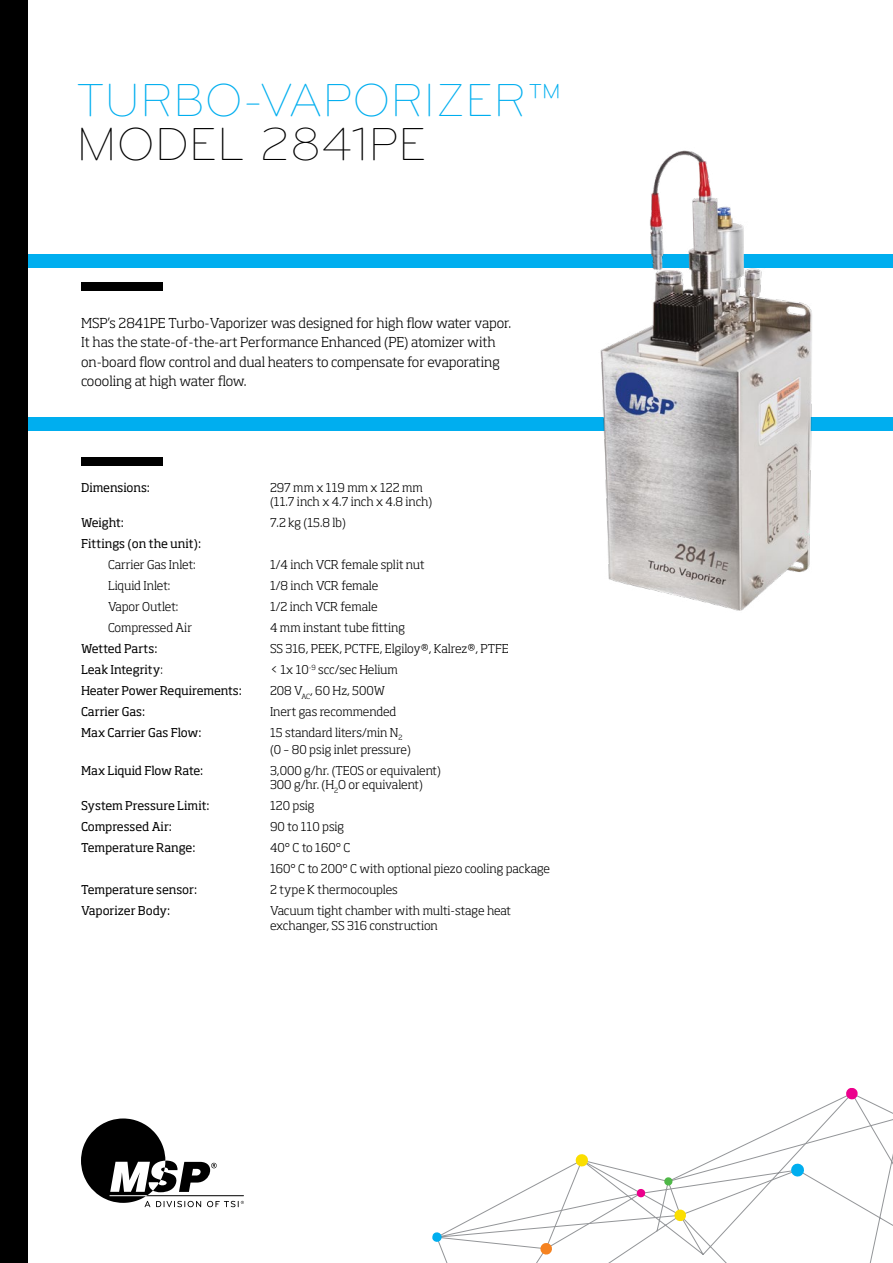
<style>
.page{position:relative;width:893px;height:1263px;background:#fff}
.page>*{position:absolute;margin:0;border:0;box-sizing:border-box;transform-origin:0 0}
.t1{font:300 48px "Bryant Pro";color:#00aeef}
.t2{font:300 48px "Bryant Pro";color:#000}
.t3{font:300 13.5px/19.5px "Soho Std";letter-spacing:-.005em;color:#000}
.t4{font:300 12px/14.4px "Soho Std";color:#000}
.t5{font:12px "Soho Std";letter-spacing:-.005em;color:#000}
.t6{font:12px "Soho Std";letter-spacing:-.025em;color:#000}
.t7{font:300 12px "Soho Std";letter-spacing:-.02em;color:#000}
.s1{font-weight:300}
</style>
<div class="page">
<div style="left:0;top:417px;width:893px;height:14px;background:#00aeef"></div>
<div style="left:0;top:254px;width:893px;height:14px;background:#00aeef"></div>
<div style="left:81px;top:282px;width:81px;height:9px;background:#000"></div>
<div style="left:81px;top:457px;width:81px;height:9px;background:#000"></div>
<div style="left:0;top:0;width:27px;height:1263px;background:#000"></div>
<img style="left:600px;top:150px;width:212px;height:461px">
<svg style="left:438px;top:1096px;width:455px;height:167px"></svg>
<svg style="left:664px;top:1177px;width:9px;height:9px"></svg>
<svg style="left:432px;top:1232px;width:10px;height:10px"></svg>
<svg style="left:540px;top:1242px;width:13px;height:13px"></svg>
<svg style="left:790px;top:1163px;width:15px;height:14px"></svg>
<svg style="left:575px;top:1153px;width:14px;height:14px"></svg>
<svg style="left:845px;top:1088px;width:13px;height:12px"></svg>
<svg style="left:674px;top:1209px;width:13px;height:13px"></svg>
<svg style="left:636px;top:1188px;width:10px;height:10px"></svg>
<svg style="left:81px;top:1118px;width:163px;height:89px"></svg>
<h1 class="t1" style="left:76px;top:72px;width:487px">TURBO-VAPORIZER™</h1>
<h1 class="t2" style="left:76px;top:116px;width:351px">MODEL 2841PE</h1>
<p class="t3" style="left:81px;top:313px;width:432px">MSP’s 2841PE Turbo-Vaporizer was designed for high flow water vapor.<br>It has the state-of-the-art Performance Enhanced (PE) atomizer with on-board flow control and dual heaters to compensate for evaporating coooling at high water flow.</p>
<p class="t5" style="left:81px;top:480px;width:70px">Dimensions:</p>
<p class="t4" style="left:270px;top:480px;width:164px">297 mm x 119 mm x 122 mm (11.7 inch x 4.7 inch x 4.8 inch)</p>
<p class="t5" style="left:81px;top:515px;width:44px">Weight:</p>
<p class="t4" style="left:270px;top:516px;width:77px">7.2 kg (15.8 lb)</p>
<p class="t5" style="left:81px;top:536px;width:122px">Fittings (on the unit):</p>
<p class="t4" style="left:108px;top:558px;width:89px">Carrier Gas Inlet:</p>
<p class="t4" style="left:270px;top:558px;width:156px">1/4 inch VCR female split nut</p>
<p class="t7" style="left:108px;top:578px;width:64px">Liquid Inlet:</p>
<p class="t4" style="left:270px;top:579px;width:110px">1/8 inch VCR female</p>
<p class="t7" style="left:108px;top:599px;width:72px">Vapor Outlet:</p>
<p class="t4" style="left:270px;top:600px;width:109px">1/2 inch VCR female</p>
<p class="t4" style="left:108px;top:621px;width:86px">Compressed Air</p>
<p class="t4" style="left:270px;top:621px;width:137px">4 mm instant tube fitting</p>
<p class="t5" style="left:81px;top:641px;width:78px">Wetted Parts:</p>
<p class="t4" style="left:270px;top:642px;width:240px">SS 316, PEEK, PCTFE, Elgiloy®, Kalrez®, PTFE</p>
<p class="t5" style="left:81px;top:662px;width:83px">Leak Integrity<span class="s1">:</span></p>
<p class="t4" style="left:270px;top:663px;width:130px">&lt; 1x 10<sup>-9</sup> scc/sec Helium</p>
<p class="t6" style="left:81px;top:683px;width:162px">Heater Power Requirements:</p>
<p class="t4" style="left:270px;top:684px;width:117px">208 V<sub>AC</sub>, 60 Hz, 500W</p>
<p class="t5" style="left:81px;top:704px;width:66px">Carrier Gas:</p>
<p class="t4" style="left:270px;top:705px;width:128px">Inert gas recommended</p>
<p class="t5" style="left:81px;top:725px;width:122px">Max Carrier Gas Flow:</p>
<p class="t4" style="left:270px;top:724px;width:142px;line-height:16.5px">15 standard liters/min N<sub>2 </sub>(0 – 80 psig inlet pressure)</p>
<p class="t6" style="left:81px;top:763px;width:124px">Max Liquid Flow Rate:</p>
<p class="t4" style="left:270px;top:763px;width:172px">3,000 g/hr. (TEOS or equivalent)<br>300 g/hr. (H<sub>2</sub>O or equivalent)</p>
<p class="t5" style="left:81px;top:798px;width:130px">System Pressure Limit:</p>
<p class="t4" style="left:270px;top:798px;width:46px">120 psig</p>
<p class="t5" style="left:81px;top:819px;width:92px">Compressed Air:</p>
<p class="t4" style="left:270px;top:819px;width:76px">90 to 110 psig</p>
<p class="t5" style="left:81px;top:840px;width:116px">Temperature Range:</p>
<p class="t4" style="left:270px;top:837px;width:282px;line-height:21px">40° C to 160° C<br>160° C to 200° C with optional piezo cooling package</p>
<p class="t5" style="left:81px;top:882px;width:118px">Temperature sensor:</p>
<p class="t4" style="left:270px;top:882px;width:129px">2 type K thermocouples</p>
<p class="t5" style="left:81px;top:903px;width:91px">Vaporizer Body:</p>
<p class="t4" style="left:270px;top:903px;width:243px">Vacuum tight chamber with multi-stage heat exchanger, SS 316 construction</p>
</div>
